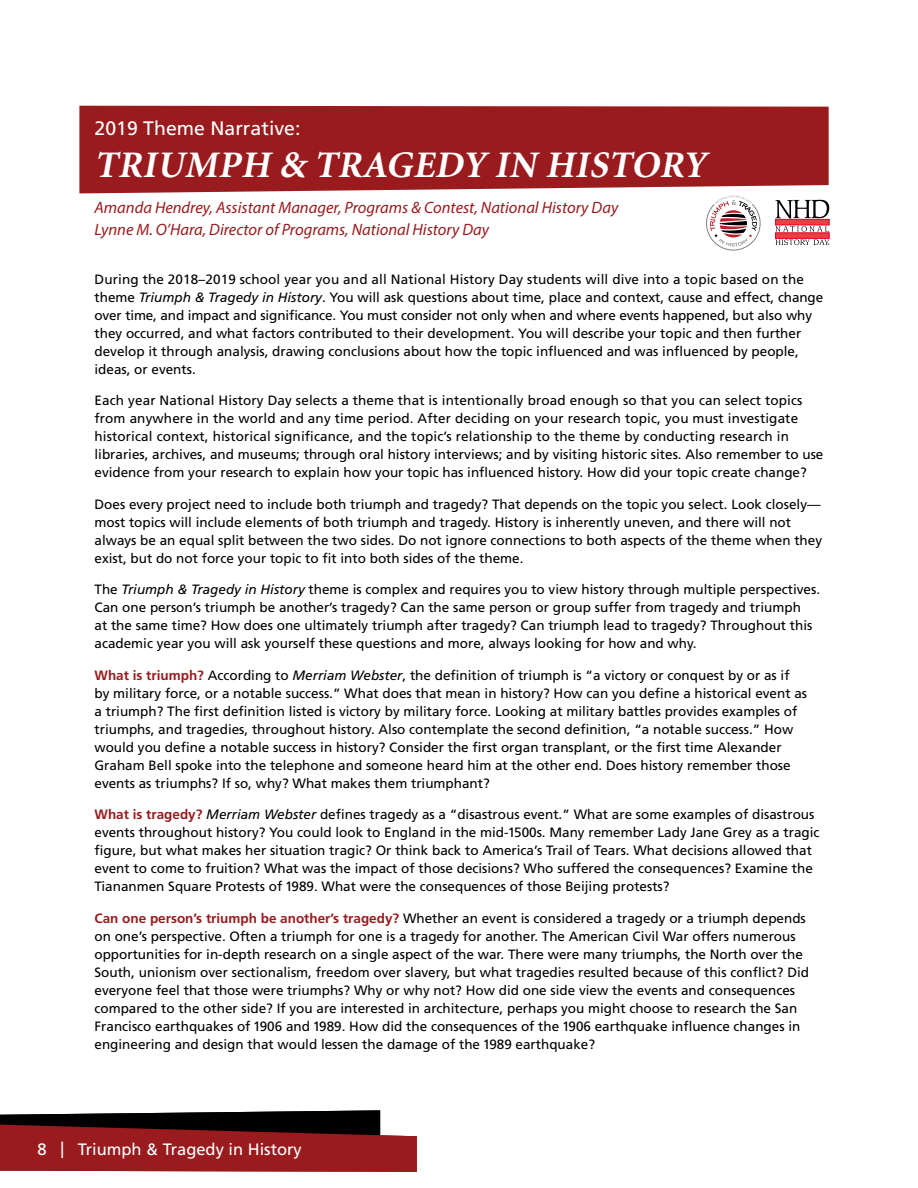
<style>
.page{position:relative;width:918px;height:1188px;background:#fff}
.page>*{position:absolute;margin:0;border:0;box-sizing:border-box;transform-origin:0 0}
.t1{font:italic 700 37.5px "Minion";color:#fff}
.t2{font:19.5px "Frutiger";color:#fff}
.t3{font:italic 16.5px/22.5px "Myriad Pro";color:#991b1e}
.t4{font:16.5px "Frutiger";color:#fff}
.t5{font:13.5px/18px "Frutiger";color:#000}
.s1{font-style:italic}
.s2{font-weight:700;color:#991b1e}
</style>
<div class="page">
<svg style="left:0;top:1110px;width:417px;height:62px;background:#792628"></svg>
<div style="left:79px;top:106px;width:750px;height:87px;background:#991b1e"></div>
<svg style="left:706px;top:195px;width:54px;height:55px"></svg>
<svg style="left:776px;top:200px;width:53px;height:19px"></svg>
<svg style="left:775px;top:219px;width:54px;height:6px"></svg>
<svg style="left:776px;top:226px;width:53px;height:6px"></svg>
<svg style="left:775px;top:233px;width:54px;height:5px"></svg>
<svg style="left:776px;top:240px;width:53px;height:5px"></svg>
<h2 class="t2" style="left:94px;top:116px;width:207px">2019 Theme Narrative:</h2>
<h1 class="t1" style="left:94px;top:145px;width:620px">TRIUMPH &amp; TRAGEDY IN HISTORY</h1>
<p class="t3" style="left:94px;top:196px;width:525px">Amanda Hendrey, Assistant Manager, Programs &amp; Contest, National History Day<br>Lynne M. O’Hara, Director of Programs, National History Day</p>
<p class="t5" style="left:94px;top:270px;width:730px">During the 2018–2019 school year you and all National History Day students will dive into a topic based on the theme <span class="s1">Triumph &amp; Tragedy in History</span>. You will ask questions about time, place and context, cause and effect, change over time, and impact and significance. You must consider not only when and where events happened, but also why they occurred, and what factors contributed to their development. You will describe your topic and then further develop it through analysis, drawing conclusions about how the topic influenced and was influenced by people, ideas, or events.</p>
<p class="t5" style="left:94px;top:392px;width:730px">Each year National History Day selects a theme that is intentionally broad enough so that you can select topics from anywhere in the world and any time period. After deciding on your research topic, you must investigate historical context, historical significance, and the topic’s relationship to the theme by conducting research in libraries, archives, and museums; through oral history interviews; and by visiting historic sites. Also remember to use evidence from your research to explain how your topic has influenced history. How did your topic create change?</p>
<p class="t5" style="left:94px;top:495px;width:729px">Does every project need to include both triumph and tragedy? That depends on the topic you select. Look closely— most topics will include elements of both triumph and tragedy. History is inherently uneven, and there will not always be an equal split between the two sides. Do not ignore connections to both aspects of the theme when they exist, but do not force your topic to fit into both sides of the theme.</p>
<p class="t5" style="left:94px;top:581px;width:727px">The <span class="s1">Triumph &amp; Tragedy in History</span> theme is complex and requires you to view history through multiple perspectives.<br>Can one person’s triumph be another’s tragedy? Can the same person or group suffer from tragedy and triumph<br>at the same time? How does one ultimately triumph after tragedy? Can triumph lead to tragedy? Throughout this academic year you will ask yourself these questions and more, always looking for how and why.</p>
<p class="t5" style="left:94px;top:666px;width:714px"><span class="s2">What is triumph?</span> According to <span class="s1">Merriam Webster</span>, the definition of triumph is “a victory or conquest by or as if by military force, or a notable success.” What does that mean in history? How can you define a historical event as a triumph? The first definition listed is victory by military force. Looking at military battles provides examples of triumphs, and tragedies, throughout history. Also contemplate the second definition, “a notable success.” How would you define a notable success in history? Consider the first organ transplant, or the first time Alexander Graham Bell spoke into the telephone and someone heard him at the other end. Does history remember those events as triumphs? If so, why? What makes them triumphant?</p>
<p class="t5" style="left:94px;top:806px;width:727px"><span class="s2">What is tragedy?</span> <span class="s1">Merriam Webster</span> defines tragedy as a “disastrous event.” What are some examples of disastrous events throughout history? You could look to England in the mid-1500s. Many remember Lady Jane Grey as a tragic figure, but what makes her situation tragic? Or think back to America’s Trail of Tears. What decisions allowed that event to come to fruition? What was the impact of those decisions? Who suffered the consequences? Examine the Tiananmen Square Protests of 1989. What were the consequences of those Beijing protests?</p>
<p class="t5" style="left:94px;top:909px;width:716px"><span class="s2">Can one person’s triumph be another’s tragedy?</span> Whether an event is considered a tragedy or a triumph depends on one’s perspective. Often a triumph for one is a tragedy for another. The American Civil War offers numerous opportunities for in-depth research on a single aspect of the war. There were many triumphs, the North over the South, unionism over sectionalism, freedom over slavery, but what tragedies resulted because of this conflict? Did everyone feel that those were triumphs? Why or why not? How did one side view the events and consequences compared to the other side? If you are interested in architecture, perhaps you might choose to research the San Francisco earthquakes of 1906 and 1989. How did the consequences of the 1906 earthquake influence changes in engineering and design that would lessen the damage of the 1989 earthquake?</p>
<p class="t4" style="left:38px;top:1140px;width:266px">8 | Triumph &amp; Tragedy in History</p>
</div>
